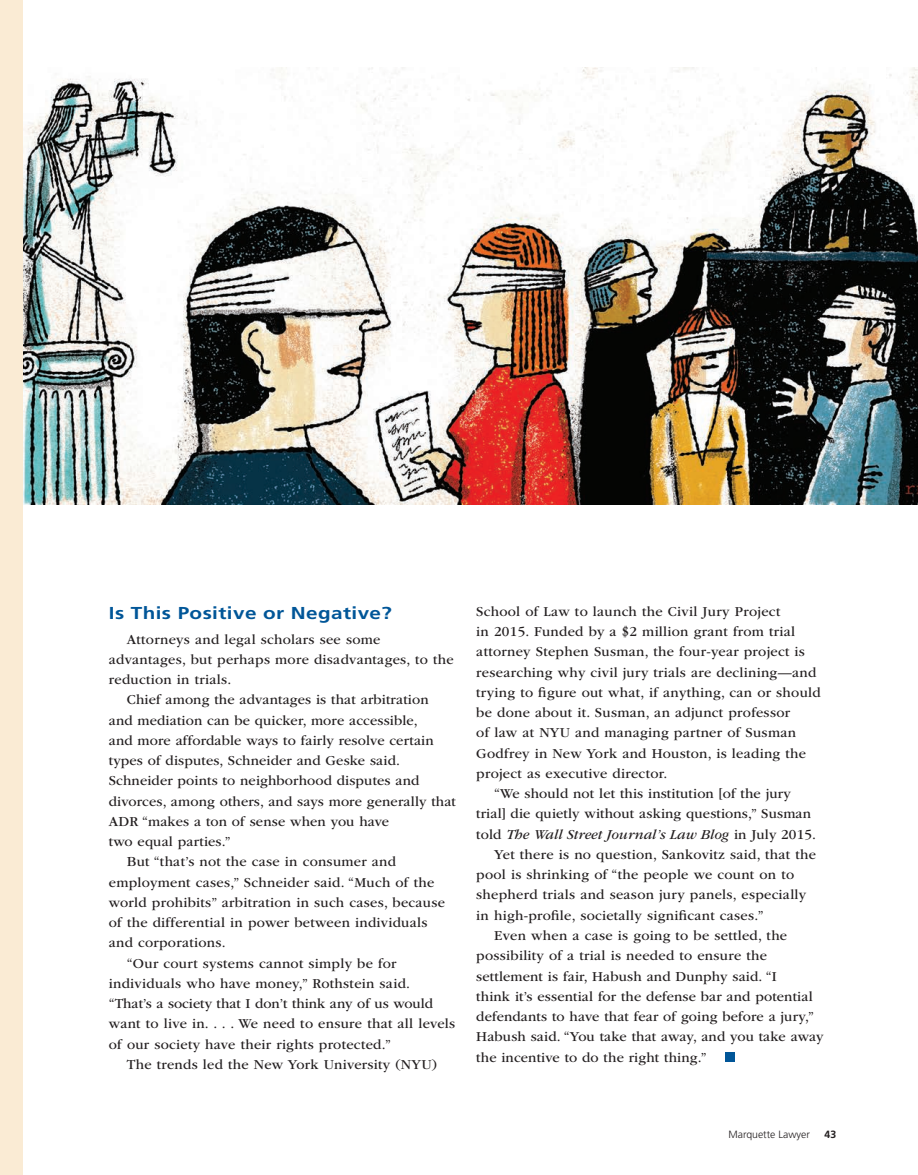
<style>
.page{position:relative;width:918px;height:1175px;background:#fff}
.page>*{position:absolute;margin:0;border:0;box-sizing:border-box;transform-origin:0 0}
.subhead_f12{font:700 17.25px "Frutiger LT Std";letter-spacing:.02em;color:#015698;scale:1.2 1}
.Body_GB{font:14.25px/20.2px "ITC Garamond Std";letter-spacing:.02em;color:#231f20}
.Page_number_right{font:300 10.5px "Frutiger LT Std";color:#231f20}
.Page_number_right-2{font:700 10.5px "Frutiger LT Std";color:#231f20}
.s1{font-style:italic}
</style>
<div class="page">
<div style="left:0;top:0;width:22px;height:1174px;background:#faebd4"></div>
<div style="left:725px;top:1051px;width:10px;height:10px;background:#015698"></div>
<img style="left:24px;top:68px;width:894px;height:436px">
<p class="subhead_f12" style="left:109px;top:602px;width:237px">Is This Positive or Negative?</p>
<p class="Body_GB" style="left:109px;top:629px;width:346px;text-indent:18px">Attorneys and legal scholars see some advantages, but perhaps more disadvantages, to the reduction in trials.</p>
<p class="Body_GB" style="left:109px;top:690px;width:349px;text-indent:18px">Chief among the advantages is that arbitration and mediation can be quicker, more accessible,<br>and more affordable ways to fairly resolve certain types of disputes, Schneider and Geske said.<br>Schneider points to neighborhood disputes and divorces, among others, and says more generally that ADR “makes a ton of sense when you have<br>two equal parties.”</p>
<p class="Body_GB" style="left:109px;top:852px;width:338px;text-indent:18px">But “that’s not the case in consumer and employment cases,” Schneider said. “Much of the world prohibits” arbitration in such cases, because of the differential in power between individuals and corporations.</p>
<p class="Body_GB" style="left:109px;top:953px;width:348px;text-indent:18px">“Our court systems cannot simply be for individuals who have money,” Rothstein said. “That’s a society that I don’t think any of us would want to live in. . . . We need to ensure that all levels of our society have their rights protected.”</p>
<p class="Body_GB" style="left:127px;top:1054px;width:312px">The trends led the New York University (NYU)</p>
<p class="Body_GB" style="left:476px;top:601px;width:346px">School of Law to launch the Civil Jury Project<br>in 2015. Funded by a $2 million grant from trial attorney Stephen Susman, the four-year project is researching why civil jury trials are declining—and trying to figure out what, if anything, can or should be done about it. Susman, an adjunct professor<br>of law at NYU and managing partner of Susman Godfrey in New York and Houston, is leading the project as executive director.</p>
<p class="Body_GB" style="left:476px;top:783px;width:341px;text-align:center">“We should not let this institution [of the jury<br>trial] die quietly without asking questions,” Susman told <span class="s1">The Wall Street Journal’s Law Blog</span> in July 2015.</p>
<p class="Body_GB" style="left:476px;top:844px;width:341px;text-indent:18px">Yet there is no question, Sankovitz said, that the pool is shrinking of “the people we count on to shepherd trials and season jury panels, especially in high-profile, societally significant cases.”</p>
<p class="Body_GB" style="left:476px;top:925px;width:349px;text-indent:18px">Even when a case is going to be settled, the possibility of a trial is needed to ensure the settlement is fair, Habush and Dunphy said. “I<br>think it’s essential for the defense bar and potential defendants to have that fear of going before a jury,” Habush said. “You take that away, and you take away the incentive to do the right thing.”</p>
<p class="Page_number_right" style="left:729px;top:1128px;width:83px">Marquette Lawyer</p>
<p class="Page_number_right-2" style="left:825px;top:1128px;width:13px">43</p>
</div>
